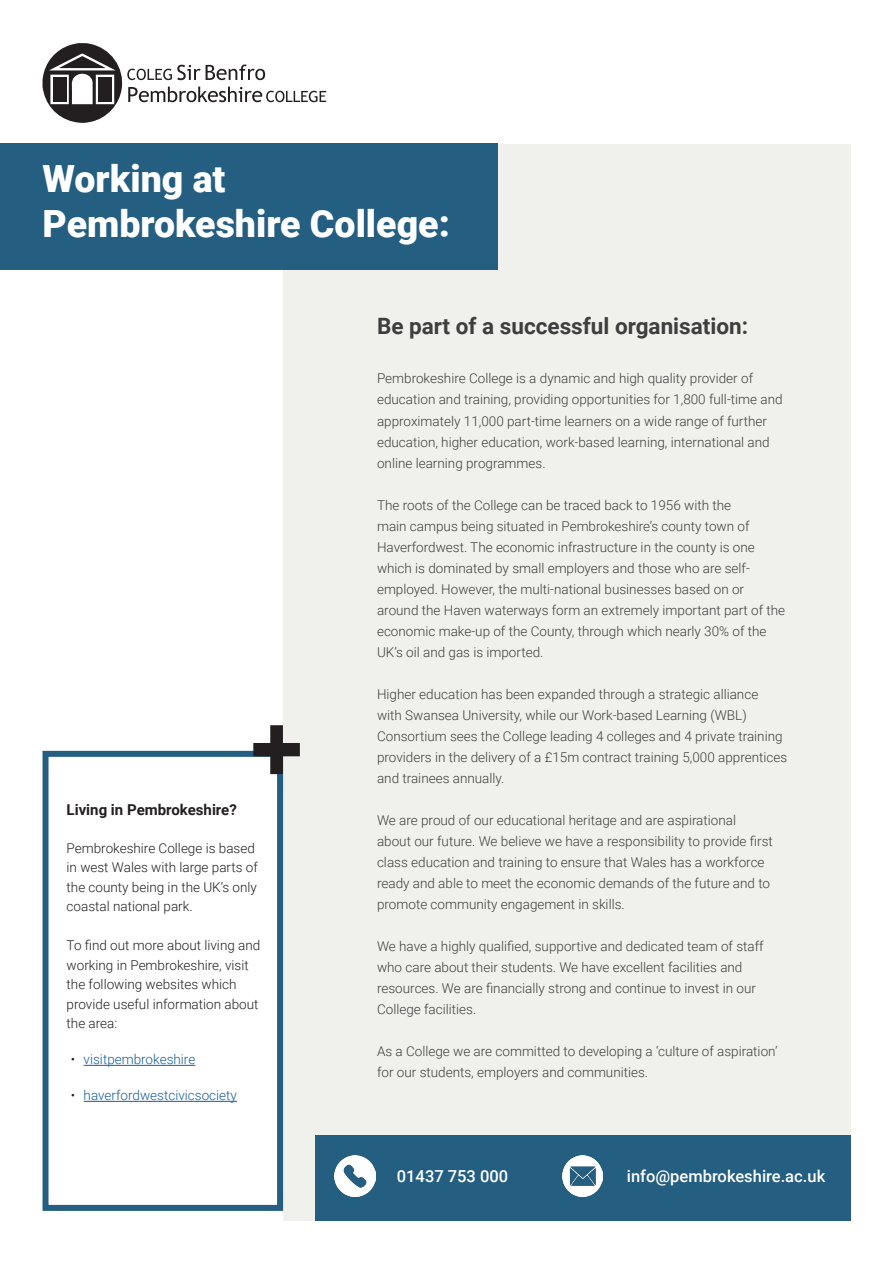
<style>
.page{position:relative;width:893px;height:1263px;background:#fff}
.page>*{position:absolute;margin:0;border:0;box-sizing:border-box;transform-origin:0 0}
.Case_Study{font:900 37.5px/45px "Roboto";color:#fff}
.Case_Study-2{font:700 22.5px "Roboto";color:#3e3e3f}
.Case_Study-3{font:500 16.5px "Roboto";color:#fff}
.Testimonial{font:700 15px "Roboto";color:#231f20}
.Case_Study-4{font:300 13.5px/21px "Roboto";color:#3e3e3f}
.Testimonial-2{font:300 13.5px/19.5px "Roboto";color:#231f20}
.t1{font:300 13.5px "Roboto";color:#175d9e}
.s1{color:#231f20}
</style>
<div class="page">
<div style="left:283px;top:144px;width:567px;height:1076px;background:#f0f1ec"></div>
<div style="left:0;top:144px;width:497px;height:126px;background:#245e80"></div>
<div style="left:43px;top:751px;width:240px;height:460px;background:#fff;border:6px solid #245e80"></div>
<hr style="left:84px;top:1065px;width:111px;height:1px;background:#175d9e">
<hr style="left:84px;top:1101px;width:153px;height:1px;background:#175d9e">
<svg style="left:253px;top:725px;width:47px;height:49px"></svg>
<svg style="left:43px;top:43px;width:283px;height:80px"></svg>
<div style="left:98px;top:77px;width:14px;height:25px;background:#231f20"></div>
<div style="left:53px;top:77px;width:13px;height:25px;background:#231f20"></div>
<div style="left:315px;top:1135px;width:535px;height:85px;background:#245e80"></div>
<img style="left:335px;top:1155px;width:40px;height:41px">
<img style="left:562px;top:1155px;width:41px;height:41px">
<p class="Case_Study" style="left:43px;top:155px;width:409px">Working at<br>Pembrokeshire College:</p>
<p class="Testimonial" style="left:67px;top:799px;width:172px">Living in Pembrokeshire?</p>
<p class="Testimonial-2" style="left:67px;top:838px;width:193px">Pembrokeshire College is based in west Wales with large parts of the county being in the UK’s only coastal national park.</p>
<p class="Testimonial-2" style="left:67px;top:935px;width:195px">To find out more about living and working in Pembrokeshire, visit the following websites which provide useful information about the area:</p>
<p class="t1" style="left:71px;top:1050px;width:126px"><span class="s1">•</span> visitpembrokeshire</p>
<p class="t1" style="left:71px;top:1086px;width:168px"><span class="s1">•</span> haverfordwestcivicsociety</p>
<p class="Case_Study-2" style="left:377px;top:310px;width:373px">Be part of a successful organisation:</p>
<p class="Case_Study-4" style="left:377px;top:368px;width:407px">Pembrokeshire College is a dynamic and high quality provider of education and training, providing opportunities for 1,800 full-time and approximately 11,000 part-time learners on a wide range of further education, higher education, work-based learning, international and online learning programmes.</p>
<p class="Case_Study-4" style="left:377px;top:494px;width:410px">The roots of the College can be traced back to 1956 with the<br>main campus being situated in Pembrokeshire’s county town of Haverfordwest. The economic infrastructure in the county is one which is dominated by small employers and those who are self&shy;employed. However, the multi-national businesses based on or around the Haven waterways form an extremely important part of the economic make-up of the County, through which nearly 30% of the UK’s oil and gas is imported.</p>
<p class="Case_Study-4" style="left:377px;top:683px;width:412px">Higher education has been expanded through a strategic alliance<br>with Swansea University, while our Work-based Learning (WBL)<br>Consortium sees the College leading 4 colleges and 4 private training providers in the delivery of a £15m contract training 5,000 apprentices and trainees annually.</p>
<p class="Case_Study-4" style="left:377px;top:809px;width:397px">We are proud of our educational heritage and are aspirational about our future. We believe we have a responsibility to provide first class education and training to ensure that Wales has a workforce ready and able to meet the economic demands of the future and to promote community engagement in skills.</p>
<p class="Case_Study-4" style="left:377px;top:935px;width:388px">We have a highly qualified, supportive and dedicated team of staff who care about their students. We have excellent facilities and resources. We are financially strong and continue to invest in our College facilities.</p>
<p class="Case_Study-4" style="left:377px;top:1040px;width:402px">As a College we are committed to developing a ‘culture of aspiration’ for our students, employers and communities.</p>
<p class="Case_Study-3" style="left:397px;top:1164px;width:113px">01437 753 000</p>
<p class="Case_Study-3" style="left:627px;top:1164px;width:200px">info@pembrokeshire.ac.uk</p>
</div>
